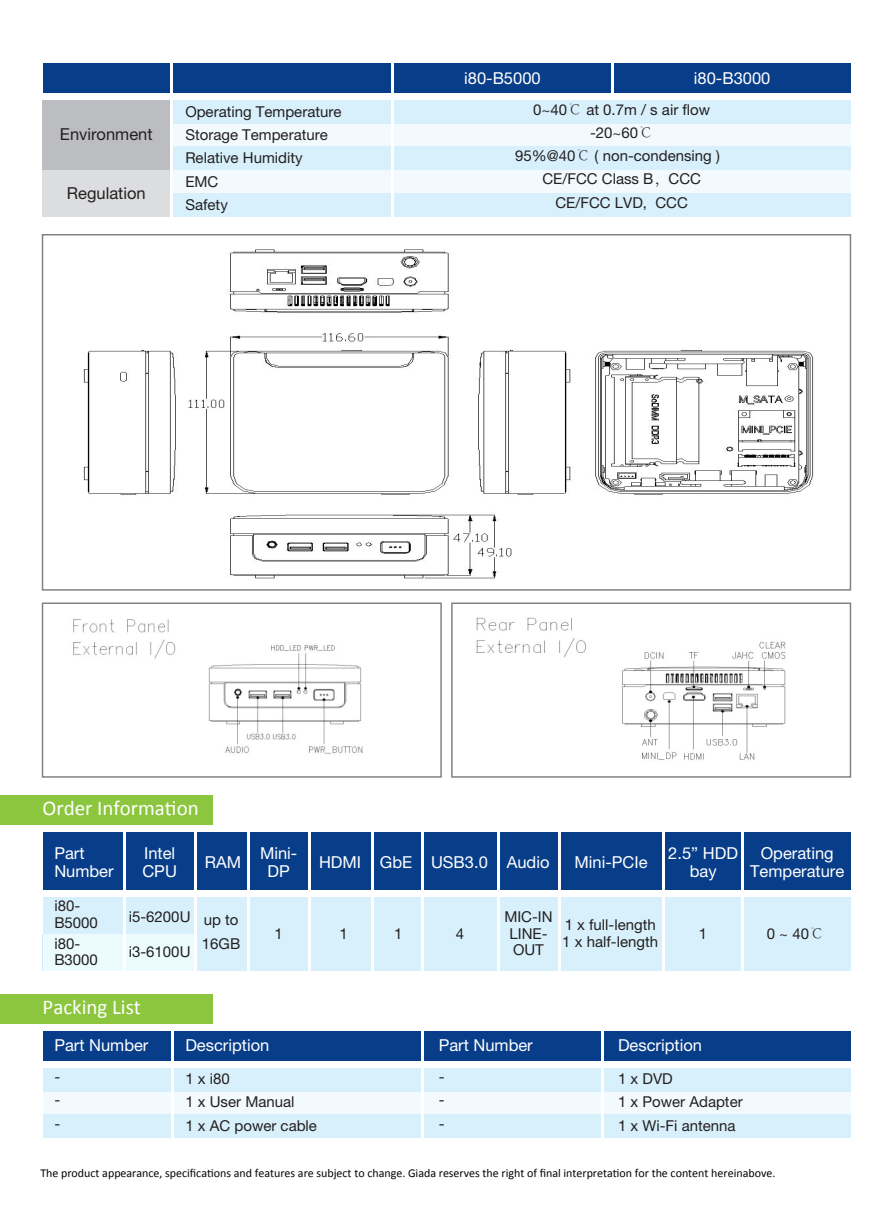
<style>
.page{position:relative;width:893px;height:1212px;background:#fff}
.page>*{position:absolute;margin:0;border:0;box-sizing:border-box;transform-origin:0 0}
.t1{font:21px "Calibri";color:#fff}
.t2{font:16.5px/18px "Helvetica Neue";color:#fff;text-align:center}
.t3{font:16.5px "Helvetica Neue";color:#231f20}
.t4{font:15px/23.2px "Helvetica Neue";color:#231f20}
.t5{font:12px "Calibri";color:#040503}
.s1{font-family:"Adobe Song Std";font-weight:300}
</style>
<div class="page">
<div style="left:43px;top:63px;width:807px;height:30px;background:#083e89"></div>
<div style="left:43px;top:100px;width:807px;height:23px;background:#d4effb"></div>
<div style="left:43px;top:123px;width:807px;height:24px;background:#f2fafd"></div>
<div style="left:43px;top:147px;width:807px;height:23px;background:#d4effb"></div>
<div style="left:43px;top:170px;width:807px;height:23px;background:#f2fafd"></div>
<div style="left:43px;top:193px;width:807px;height:24px;background:#d4effb"></div>
<div style="left:43px;top:100px;width:127px;height:70px;background:#bcbdc0"></div>
<div style="left:43px;top:170px;width:127px;height:47px;background:#dcdddf"></div>
<hr style="left:170px;top:63px;width:3px;height:154px;background:#fff">
<hr style="left:391px;top:63px;width:2px;height:154px;background:#fff">
<hr style="left:612px;top:63px;width:2px;height:30px;background:#fff">
<img style="left:83px;top:249px;width:731px;height:330px">
<div style="left:42px;top:234px;width:809px;height:357px;border:2px solid #808285"></div>
<div style="left:42px;top:602px;width:400px;height:176px;border:2px solid #808285"></div>
<div style="left:451px;top:602px;width:400px;height:176px;border:2px solid #808285"></div>
<img style="left:73px;top:619px;width:290px;height:135px">
<img style="left:476px;top:617px;width:310px;height:143px">
<div style="left:43px;top:832px;width:807px;height:58px;background:#083e89"></div>
<div style="left:0;top:795px;width:212px;height:30px;background:#8bc63e"></div>
<div style="left:43px;top:897px;width:807px;height:74px;background:#d4effb"></div>
<hr style="left:123px;top:832px;width:3px;height:140px;background:#fff">
<hr style="left:195px;top:832px;width:2px;height:140px;background:#fff">
<hr style="left:247px;top:832px;width:2px;height:140px;background:#fff">
<hr style="left:308px;top:832px;width:3px;height:140px;background:#fff">
<hr style="left:371px;top:832px;width:3px;height:140px;background:#fff">
<hr style="left:421px;top:832px;width:3px;height:140px;background:#fff">
<hr style="left:497px;top:832px;width:2px;height:140px;background:#fff">
<hr style="left:559px;top:832px;width:2px;height:140px;background:#fff">
<hr style="left:663px;top:832px;width:2px;height:140px;background:#fff">
<hr style="left:742px;top:832px;width:2px;height:140px;background:#fff">
<div style="left:43px;top:934px;width:153px;height:37px;background:#ebfbfe"></div>
<div style="left:43px;top:1068px;width:807px;height:23px;background:#d4effb"></div>
<div style="left:43px;top:1091px;width:807px;height:24px;background:#f2fafd"></div>
<div style="left:43px;top:1114px;width:807px;height:24px;background:#d4effb"></div>
<div style="left:43px;top:1031px;width:807px;height:30px;background:#083e89"></div>
<div style="left:0;top:994px;width:212px;height:29px;background:#8bc63e"></div>
<hr style="left:171px;top:1030px;width:3px;height:110px;background:#fff">
<hr style="left:421px;top:1030px;width:3px;height:110px;background:#fff">
<hr style="left:601px;top:1030px;width:2px;height:110px;background:#fff">
<p class="t3" style="left:60px;top:125px;width:94px">Environment</p>
<p class="t3" style="left:67px;top:183px;width:80px">Regulation</p>
<p class="t4" style="left:185px;top:100px;width:158px">Operating Temperature<br>Storage Temperature<br>Relative Humidity<br>EMC<br>Safety</p>
<p class="t2" style="left:464px;top:69px;width:78px">i80-B5000</p>
<p class="t2" style="left:694px;top:69px;width:78px">i80-B3000</p>
<p class="t4" style="left:515px;top:97px;width:206px;text-align:center">0~40<span class="s1">℃</span> at 0.7m / s air flow -20~60<span class="s1">℃<br></span>95%@40<span class="s1">℃</span> ( non-condensing )<br>CE/FCC Class B<span class="s1">，</span>CCC<br>CE/FCC LVD, CCC</p>
<h1 class="t1" style="left:43px;top:795px;width:158px">Order Information</h1>
<p class="t2" style="left:142px;top:843px;width:36px;text-align:left">Intel<br>CPU</p>
<p class="t2" style="left:205px;top:852px;width:38px">RAM</p>
<p class="t2" style="left:260px;top:843px;width:39px">Mini-<br>DP</p>
<p class="t2" style="left:319px;top:852px;width:232px">HDMI GbE USB3.0 Audio</p>
<p class="t2" style="left:575px;top:852px;width:75px">Mini-PCIe</p>
<p class="t2" style="left:668px;top:843px;width:71px">2.5” HDD bay</p>
<p class="t2" style="left:750px;top:843px;width:96px">Operating<br>Temperature</p>
<p class="t4" style="left:54px;top:898px;width:45px;line-height:16.5px">i80-<br>B5000</p>
<p class="t4" style="left:54px;top:935px;width:45px;line-height:16.5px">i80-<br>B3000</p>
<p class="t2" style="left:54px;top:843px;width:61px;text-align:left">Part<br>Number</p>
<p class="t4" style="left:129px;top:904px;width:63px">i5-6200U</p>
<p class="t4" style="left:129px;top:940px;width:63px">i3-6100U</p>
<p class="t4" style="left:504px;top:908px;width:50px;line-height:16.5px;text-align:center">MIC-IN<br>LINE-<br>OUT</p>
<p class="t4" style="left:562px;top:916px;width:97px;line-height:16.5px">1 x full-length<br>1 x half-length</p>
<p class="t4" style="left:767px;top:921px;width:59px">0 ~ 40<span class="s1">℃</span></p>
<p class="t4" style="left:202px;top:908px;width:40px">up to<br>16GB</p>
<p class="t4" style="left:275px;top:921px;width:10px">1</p>
<p class="t4" style="left:340px;top:921px;width:10px">1</p>
<p class="t4" style="left:394px;top:921px;width:10px">1</p>
<p class="t4" style="left:456px;top:921px;width:10px">4</p>
<p class="t4" style="left:699px;top:921px;width:10px">1</p>
<h1 class="t1" style="left:43px;top:994px;width:100px">Packing List</h1>
<p class="t2" style="left:54px;top:1036px;width:96px">Part Number</p>
<p class="t2" style="left:185px;top:1036px;width:86px">Description</p>
<p class="t2" style="left:439px;top:1036px;width:96px">Part Number</p>
<p class="t2" style="left:618px;top:1036px;width:86px">Description</p>
<p class="t4" style="left:185px;top:1067px;width:133px">1 x i80<br>1 x User Manual<br>1 x AC power cable</p>
<p class="t4" style="left:618px;top:1067px;width:126px">1 x DVD<br>1 x Power Adapter<br>1 x Wi-Fi antenna</p>
<p class="t4" style="left:54px;top:1065px;width:7px;text-align:justify">- - -</p>
<p class="t4" style="left:439px;top:1065px;width:7px;text-align:justify">- - -</p>
<p class="t5" style="left:40px;top:1165px;width:736px">The product appearance, specifications and features are subject to change. Giada reserves the right of final interpretation for the content hereinabove.</p>
</div>
